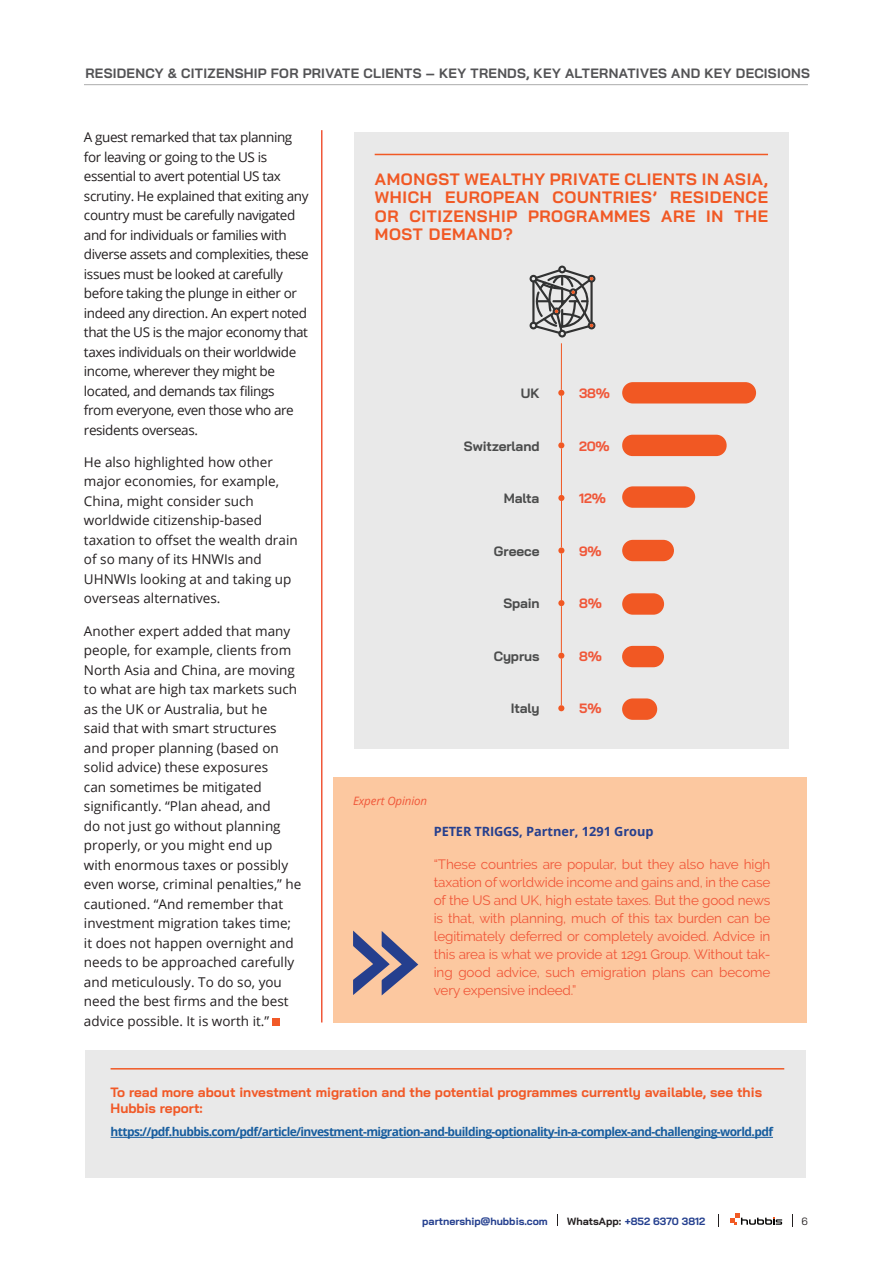
<style>
.page{position:relative;width:893px;height:1263px;background:#fff}
.page>*{position:absolute;margin:0;border:0;box-sizing:border-box;transform-origin:0 0}
.Header_style{font:700 16.5px/18px "Bai Jamjuree";letter-spacing:.04em;color:#f15925;text-align:justify}
.content_style_no_hyp{font:13.5px/19.5px "Open Sans";color:#231f20}
.content_style_no_hyp-2{font:13.5px/19.5px "Open Sans";letter-spacing:-.03em;color:#231f20}
.Paragraph_Style_1{font:13.5px/18px "Raleway";letter-spacing:-.01em;color:#f05739;text-align:justify}
.subtitle{font:700 13.5px/16.2px "Bai Jamjuree";color:#f15927}
.t1{font:700 13.5px "Bai Jamjuree";letter-spacing:.02em;color:#535355}
.small_infogrpahic{font:700 13.5px "Bai Jamjuree";letter-spacing:-.01em;color:#4b4c4c}
.small_infogrpahic-2{font:700 13.5px "Bai Jamjuree";color:#f05739}
.t2{font:700 12.75px "Open Sans";color:#253f8e}
.t3{font:700 12px "Open Sans";letter-spacing:-.05em;color:#175d9e}
.t4{font:italic 11.55px "Open Sans";letter-spacing:-.01em;color:#f05739}
.t5{font:700 10.5px "Bai Jamjuree";color:#25408f}
.t6{font:10.5px "Bai Jamjuree";color:#231f20}
.s1{color:#231f20}
</style>
<div class="page">
<div style="left:273px;top:1018px;width:7px;height:8px;background:#f15927"></div>
<hr style="left:321px;top:130px;width:1px;height:892px;background:#f05739">
<div style="left:333px;top:777px;width:473px;height:245px;background:#fcc8a0"></div>
<svg style="left:353px;top:930px;width:65px;height:65px"></svg>
<svg style="left:730px;top:1213px;width:52px;height:12px"></svg>
<svg style="left:718px;top:1214px;width:1px;height:13px"></svg>
<svg style="left:792px;top:1214px;width:1px;height:13px"></svg>
<hr style="left:84px;top:84px;width:724px;height:1px;background:#adadad">
<div style="left:354px;top:132px;width:435px;height:616px;background:#e9e9e9"></div>
<hr style="left:375px;top:154px;width:393px;height:1px;background:#f15925">
<svg style="left:558px;top:390px;width:6px;height:6px"></svg>
<hr style="left:561px;top:343px;width:1px;height:47px;background:#f15823">
<svg style="left:558px;top:442px;width:6px;height:6px"></svg>
<hr style="left:561px;top:396px;width:1px;height:46px;background:#f15823">
<svg style="left:558px;top:495px;width:6px;height:6px"></svg>
<hr style="left:561px;top:448px;width:1px;height:47px;background:#f15823">
<div style="left:558px;top:547px;width:6px;height:7px;background:#f15823;border-radius:50%"></div>
<hr style="left:561px;top:501px;width:1px;height:46px;background:#f15823">
<div style="left:622px;top:486px;width:73px;height:22px;background:#f15823;border-radius:11px"></div>
<div style="left:622px;top:540px;width:52px;height:21px;background:#f15823;border-radius:11px"></div>
<svg style="left:558px;top:600px;width:6px;height:6px"></svg>
<hr style="left:561px;top:554px;width:1px;height:46px;background:#f15823">
<div style="left:622px;top:435px;width:105px;height:21px;background:#f15823;border-radius:10px"></div>
<svg style="left:530px;top:266px;width:65px;height:71px"></svg>
<div style="left:622px;top:382px;width:134px;height:21px;background:#f15823;border-radius:11px"></div>
<div style="left:622px;top:593px;width:42px;height:22px;background:#f15823;border-radius:11px"></div>
<svg style="left:558px;top:653px;width:6px;height:6px"></svg>
<hr style="left:561px;top:606px;width:1px;height:47px;background:#f15823">
<div style="left:622px;top:646px;width:42px;height:21px;background:#f15823;border-radius:11px"></div>
<svg style="left:558px;top:705px;width:6px;height:6px"></svg>
<hr style="left:561px;top:659px;width:1px;height:46px;background:#f15823">
<div style="left:622px;top:698px;width:35px;height:22px;background:#f15823;border-radius:11px"></div>
<div style="left:85px;top:1050px;width:721px;height:128px;background:#e9e9e9"></div>
<hr style="left:111px;top:1068px;width:673px;height:1px;background:#f15925">
<hr style="left:111px;top:1137px;width:662px;height:1px;background:#175d9e">
<p class="t1" style="left:85px;top:66px;width:726px">RESIDENCY &amp; CITIZENSHIP FOR PRIVATE CLIENTS – KEY TRENDS, KEY ALTERNATIVES AND KEY DECISIONS</p>
<p class="content_style_no_hyp-2" style="left:84px;top:127px;width:226px">A guest remarked that tax planning for leaving or going to the US is essential to avert potential US tax scrutiny. He explained that exiting any country must be carefully navigated and for individuals or families with diverse assets and complexities, these issues must be looked at carefully before taking the plunge in either or indeed any direction. An expert noted that the US is the major economy that taxes individuals on their worldwide income, wherever they might be located, and demands tax filings<br>from everyone, even those who are residents overseas.</p>
<p class="content_style_no_hyp" style="left:84px;top:452px;width:215px">He also highlighted how other major economies, for example,<br>China, might consider such worldwide citizenship-based taxation to offset the wealth drain of so many of its HNWIs and<br>UHNWIs looking at and taking up overseas alternatives.</p>
<p class="content_style_no_hyp" style="left:84px;top:621px;width:219px">Another expert added that many people, for example, clients from<br>North Asia and China, are moving to what are high tax markets such as the UK or Australia, but he<br>said that with smart structures and proper planning (based on solid advice) these exposures<br>can sometimes be mitigated significantly. “Plan ahead, and<br>do not just go without planning properly, or you might end up with enormous taxes or possibly even worse, criminal penalties,” he cautioned. “And remember that investment migration takes time; it does not happen overnight and needs to be approached carefully and meticulously. To do so, you need the best firms and the best advice possible. It is worth it.”</p>
<p class="Header_style" style="left:375px;top:171px;width:395px">AMONGST WEALTHY PRIVATE CLIENTS IN ASIA, WHICH EUROPEAN COUNTRIES’ RESIDENCE OR CITIZENSHIP PROGRAMMES ARE IN THE MOST DEMAND?</p>
<p class="small_infogrpahic" style="left:521px;top:385px;width:20px">UK</p>
<p class="small_infogrpahic-2" style="left:579px;top:385px;width:32px">38%</p>
<p class="small_infogrpahic" style="left:464px;top:438px;width:77px">Switzerland</p>
<p class="small_infogrpahic-2" style="left:579px;top:438px;width:32px">20%</p>
<p class="small_infogrpahic" style="left:504px;top:490px;width:37px">Malta</p>
<p class="small_infogrpahic-2" style="left:579px;top:490px;width:28px">12%</p>
<p class="small_infogrpahic" style="left:494px;top:543px;width:47px">Greece</p>
<p class="small_infogrpahic-2" style="left:579px;top:543px;width:24px">9%</p>
<p class="small_infogrpahic" style="left:503px;top:596px;width:37px">Spain</p>
<p class="small_infogrpahic-2" style="left:579px;top:596px;width:24px">8%</p>
<p class="small_infogrpahic" style="left:494px;top:648px;width:47px">Cyprus</p>
<p class="small_infogrpahic-2" style="left:579px;top:648px;width:24px">8%</p>
<p class="small_infogrpahic" style="left:511px;top:701px;width:30px">Italy</p>
<p class="small_infogrpahic-2" style="left:579px;top:701px;width:24px">5%</p>
<p class="t4" style="left:353px;top:792px;width:76px">Expert Opinion</p>
<p class="t2" style="left:434px;top:822px;width:221px">PETER TRIGGS, Partner, 1291 Group</p>
<p class="Paragraph_Style_1" style="left:434px;top:856px;width:338px">“These countries are popular, but they also have high taxation of worldwide income and gains and, in the case of the US and UK, high estate taxes. But the good news is that, with planning, much of this tax burden can be legitimately deferred or completely avoided. Advice in this area is what we provide at 1291 Group. Without tak&shy;ing good advice, such emigration plans can become very expensive indeed.”</p>
<p class="subtitle" style="left:111px;top:1084px;width:653px">To read more about investment migration and the potential programmes currently available, see this<br>Hubbis report:</p>
<p class="t3" style="left:111px;top:1123px;width:664px">https://pdf.hubbis.com/pdf/article/investment-migration-and-building-optionality-in-a-complex-and-challenging-world.pdf</p>
<p class="t5" style="left:422px;top:1215px;width:127px">partnership@hubbis.com</p>
<p class="t5" style="left:567px;top:1215px;width:139px"><span class="s1">WhatsApp:</span> +852 6370 3812</p>
<p class="t6" style="left:802px;top:1212px;width:8px">6</p>
</div>
